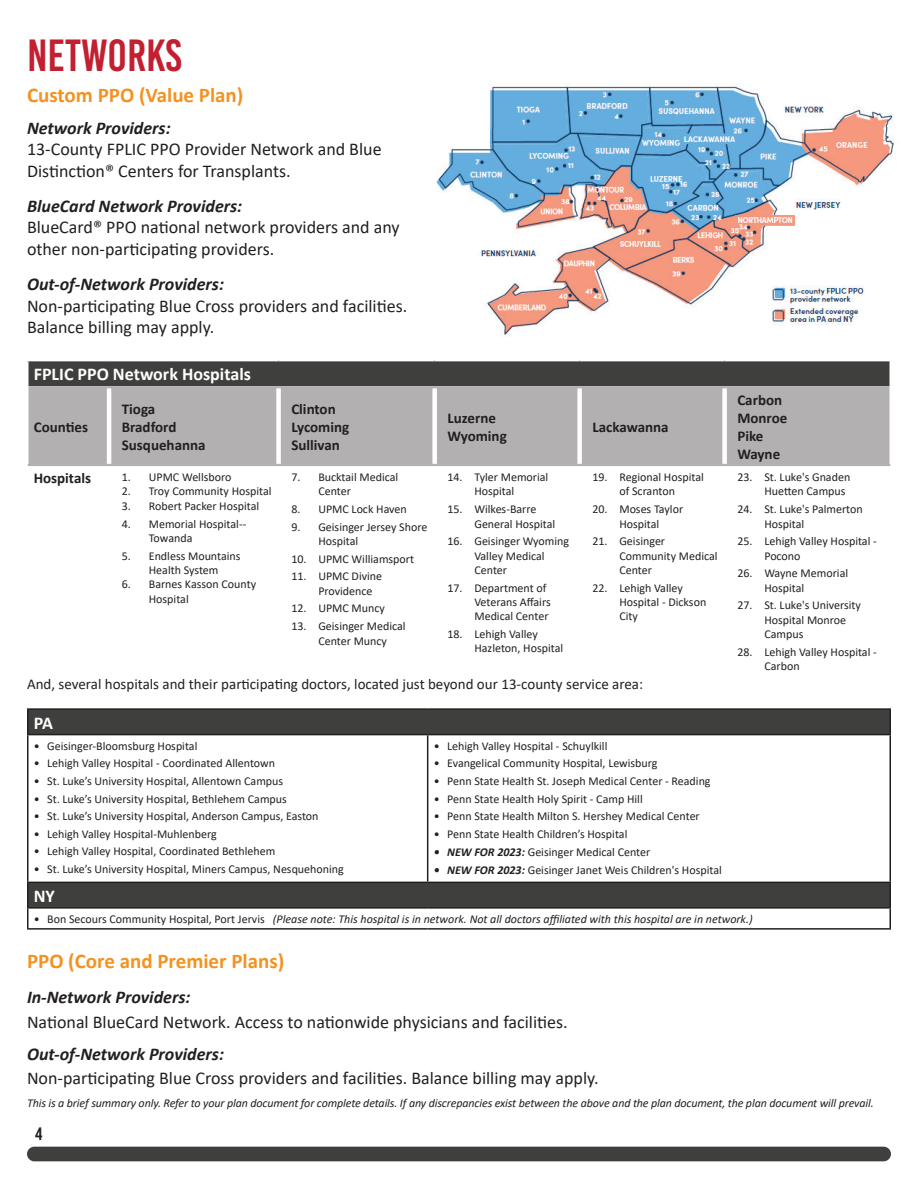
<style>
.page{position:relative;width:918px;height:1188px;background:#fff}
.page>*{position:absolute;margin:0;border:0;box-sizing:border-box;transform-origin:0 0}
.t1{font:45px "Bebas Kai";color:#c22030}
.t2{font:700 21px "Calibri";color:#f39221}
.t3{font:18px/21.6px "Calibri";color:#231f20}
.t4{font:italic 700 18px "Calibri";color:#231f20}
.t5{font:700 18px "Calibri";color:#fff}
.t6{font:18px "Bebas Kai";color:#231f20}
.t7{font:700 15px/18px "Calibri";color:#231f20}
.t8{font:15px "Calibri";color:#231f20}
.t9{font:12px/14.4px "Calibri";color:#231f20}
.t10{font:italic 12px "Calibri";letter-spacing:-.01em;color:#231f20}
.s1{font-weight:700;font-style:italic}
.s2{font-style:normal}
</style>
<div class="page">
<div style="left:27px;top:1147px;width:864px;height:14px;background:#3f403e;border-radius:7px"></div>
<div style="left:28px;top:361px;width:862px;height:25px;background:#3f403e"></div>
<div style="left:28px;top:386px;width:862px;height:80px;background:#b2b0b1"></div>
<hr style="left:107px;top:388px;width:4px;height:76px;background:#fff">
<div style="left:276px;top:388px;width:5px;height:76px;background:#fff"></div>
<div style="left:432px;top:388px;width:5px;height:76px;background:#fff"></div>
<div style="left:577px;top:388px;width:5px;height:76px;background:#fff"></div>
<div style="left:722px;top:388px;width:5px;height:76px;background:#fff"></div>
<svg style="left:28px;top:710px;width:862px;height:197px"></svg>
<hr style="left:27px;top:708px;width:401px;height:2px;background:#231f20">
<svg style="left:27px;top:710px;width:1px;height:24px"></svg>
<hr style="left:428px;top:708px;width:463px;height:2px;background:#231f20">
<svg style="left:890px;top:710px;width:1px;height:24px"></svg>
<hr style="left:27px;top:734px;width:401px;height:1px;background:#231f20">
<hr style="left:27px;top:735px;width:1px;height:147px;background:#231f20">
<hr style="left:428px;top:734px;width:463px;height:1px;background:#231f20">
<hr style="left:427px;top:735px;width:1px;height:147px;background:#231f20">
<hr style="left:890px;top:735px;width:1px;height:147px;background:#231f20">
<hr style="left:27px;top:882px;width:401px;height:1px;background:#231f20">
<hr style="left:428px;top:882px;width:463px;height:1px;background:#231f20">
<hr style="left:27px;top:907px;width:401px;height:2px;background:#231f20">
<svg style="left:27px;top:883px;width:1px;height:45px"></svg>
<hr style="left:428px;top:907px;width:463px;height:2px;background:#231f20">
<svg style="left:890px;top:883px;width:1px;height:45px"></svg>
<hr style="left:27px;top:928px;width:401px;height:2px;background:#231f20">
<hr style="left:428px;top:928px;width:463px;height:2px;background:#231f20">
<img style="left:436px;top:84px;width:458px;height:252px">
<h1 class="t1" style="left:27px;top:31px;width:156px">NETWORKS</h1>
<h2 class="t2" style="left:27px;top:81px;width:218px">Custom PPO (Value Plan)</h2>
<h3 class="t4" style="left:27px;top:115px;width:145px">Network Providers:</h3>
<h3 class="t3" style="left:27px;top:138px;width:356px">13-County FPLIC PPO Provider Network and Blue<br>Distinction® Centers for Transplants.</h3>
<h3 class="t4" style="left:27px;top:193px;width:217px">BlueCard Network Providers:</h3>
<h3 class="t3" style="left:27px;top:216px;width:374px">BlueCard® PPO national network providers and any other non-participating providers.</h3>
<h3 class="t4" style="left:27px;top:271px;width:199px">Out-of-Network Providers:</h3>
<h3 class="t3" style="left:27px;top:294px;width:382px">Non-participating Blue Cross providers and facilities.<br>Balance billing may apply.</h3>
<h3 class="t5" style="left:34px;top:361px;width:219px">FPLIC PPO Network Hospitals</h3>
<p class="t7" style="left:34px;top:418px;width:56px">Counties</p>
<p class="t7" style="left:122px;top:400px;width:85px">Tioga<br>Bradford<br>Susquehanna</p>
<p class="t7" style="left:291px;top:400px;width:59px">Clinton<br>Lycoming<br>Sullivan</p>
<p class="t7" style="left:447px;top:409px;width:61px">Luzerne<br>Wyoming</p>
<p class="t7" style="left:592px;top:418px;width:78px">Lackawanna</p>
<p class="t7" style="left:34px;top:469px;width:59px">Hospitals</p>
<p class="t9" style="left:122px;top:470px;width:111px">1. UPMC Wellsboro</p>
<p class="t9" style="left:122px;top:484px;width:151px">2. Troy Community Hospital</p>
<p class="t9" style="left:122px;top:498px;width:139px">3. Robert Packer Hospital</p>
<p class="t9" style="left:149px;top:516px;width:99px;text-indent:-27px">4. Memorial Hospital--<br>Towanda</p>
<p class="t9" style="left:122px;top:548px;width:120px;text-align:center">5. Endless Mountains<br>Health System</p>
<p class="t9" style="left:149px;top:577px;width:109px;text-indent:-27px">6. Barnes Kasson County<br>Hospital</p>
<p class="t9" style="left:318px;top:470px;width:81px;text-indent:-27px">7. Bucktail Medical<br>Center</p>
<p class="t9" style="left:291px;top:502px;width:117px">8. UPMC Lock Haven</p>
<p class="t9" style="left:318px;top:519px;width:111px;text-indent:-27px">9. Geisinger Jersey Shore<br>Hospital</p>
<p class="t9" style="left:291px;top:551px;width:124px">10. UPMC Williamsport</p>
<p class="t9" style="left:318px;top:569px;width:65px;text-indent:-27px">11. UPMC Divine<br>Providence</p>
<p class="t9" style="left:291px;top:601px;width:95px">12. UPMC Muncy</p>
<p class="t9" style="left:318px;top:619px;width:89px;text-indent:-27px">13. Geisinger Medical<br>Center Muncy</p>
<p class="t9" style="left:447px;top:470px;width:102px;text-align:center">14. Tyler Memorial<br>Hospital</p>
<p class="t9" style="left:474px;top:502px;width:82px;text-indent:-27px">15. Wilkes-Barre<br>General Hospital</p>
<p class="t9" style="left:474px;top:534px;width:96px;text-indent:-27px">16. Geisinger Wyoming<br>Valley Medical<br>Center</p>
<p class="t9" style="left:474px;top:580px;width:78px;text-indent:-27px">17. Department of<br>Veterans Affairs<br>Medical Center</p>
<p class="t9" style="left:474px;top:627px;width:90px;text-indent:-27px">18. Lehigh Valley<br>Hazleton, Hospital</p>
<p class="t9" style="left:592px;top:470px;width:113px;text-align:center">19. Regional Hospital of Scranton</p>
<p class="t9" style="left:592px;top:502px;width:92px;text-align:center">20. Moses Taylor<br>Hospital</p>
<p class="t9" style="left:619px;top:534px;width:100px;text-indent:-27px">21. Geisinger<br>Community Medical<br>Center</p>
<p class="t9" style="left:619px;top:580px;width:88px;text-indent:-27px">22. Lehigh Valley<br>Hospital - Dickson<br>City</p>
<p class="t8" style="left:27px;top:673px;width:618px">And, several hospitals and their participating doctors, located just beyond our 13-county service area:</p>
<h3 class="t5" style="left:34px;top:710px;width:21px">PA</h3>
<p class="t9" style="left:34px;top:738px;width:165px">• Geisinger-Bloomsburg Hospital</p>
<p class="t9" style="left:34px;top:756px;width:243px">• Lehigh Valley Hospital - Coordinated Allentown</p>
<p class="t9" style="left:34px;top:773px;width:251px">• St. Luke’s University Hospital, Allentown Campus</p>
<p class="t9" style="left:34px;top:791px;width:255px">• St. Luke’s University Hospital, Bethlehem Campus</p>
<p class="t9" style="left:34px;top:809px;width:286px">• St. Luke’s University Hospital, Anderson Campus, Easton</p>
<p class="t9" style="left:34px;top:826px;width:185px">• Lehigh Valley Hospital-Muhlenberg</p>
<p class="t9" style="left:34px;top:844px;width:243px">• Lehigh Valley Hospital, Coordinated Bethlehem</p>
<p class="t9" style="left:34px;top:862px;width:312px">• St. Luke’s University Hospital, Miners Campus, Nesquehoning</p>
<p class="t9" style="left:434px;top:738px;width:175px">• Lehigh Valley Hospital - Schuylkill</p>
<p class="t9" style="left:434px;top:756px;width:225px">• Evangelical Community Hospital, Lewisburg</p>
<p class="t9" style="left:434px;top:773px;width:278px">• Penn State Health St. Joseph Medical Center - Reading</p>
<p class="t9" style="left:434px;top:791px;width:211px">• Penn State Health Holy Spirit - Camp Hill</p>
<p class="t9" style="left:434px;top:809px;width:268px">• Penn State Health Milton S. Hershey Medical Center</p>
<p class="t9" style="left:434px;top:826px;width:195px">• Penn State Health Children’s Hospital</p>
<p class="t9" style="left:434px;top:844px;width:218px"><span class="s1">• NEW FOR 2023:</span> Geisinger Medical Center</p>
<p class="t9" style="left:434px;top:862px;width:290px"><span class="s1">• NEW FOR 2023:</span> Geisinger Janet Weis Children's Hospital</p>
<p class="t7" style="left:737px;top:391px;width:51px">Carbon<br>Monroe<br>Pike<br>Wayne</p>
<p class="t9" style="left:764px;top:470px;width:87px;text-indent:-27px">23. St. Luke's Gnaden<br>Huetten Campus</p>
<p class="t9" style="left:764px;top:502px;width:100px;text-indent:-27px">24. St. Luke's Palmerton<br>Hospital</p>
<p class="t9" style="left:764px;top:534px;width:114px;text-indent:-27px">25. Lehigh Valley Hospital -<br>Pocono</p>
<p class="t9" style="left:764px;top:566px;width:85px;text-indent:-27px">26. Wayne Memorial<br>Hospital</p>
<p class="t9" style="left:764px;top:598px;width:98px;text-indent:-27px">27. St. Luke's University<br>Hospital Monroe<br>Campus</p>
<p class="t9" style="left:764px;top:644px;width:114px;text-indent:-27px">28. Lehigh Valley Hospital -<br>Carbon</p>
<h3 class="t5" style="left:34px;top:883px;width:23px">NY</h3>
<p class="t10" style="left:34px;top:911px;width:721px"><span class="s2">• Bon Secours Community Hospital, Port Jervis</span> (Please note: This hospital is in network. Not all doctors affiliated with this hospital are in network.)</p>
<h2 class="t2" style="left:27px;top:947px;width:259px">PPO (Core and Premier Plans)</h2>
<h3 class="t4" style="left:27px;top:985px;width:165px">In-Network Providers:</h3>
<h3 class="t3" style="left:27px;top:1011px;width:542px">National BlueCard Network. Access to nationwide physicians and facilities.</h3>
<h3 class="t4" style="left:27px;top:1041px;width:199px">Out-of-Network Providers:</h3>
<h3 class="t3" style="left:27px;top:1067px;width:573px">Non-participating Blue Cross providers and facilities. Balance billing may apply.</h3>
<p class="t10" style="left:27px;top:1095px;width:848px">This is a brief summary only. Refer to your plan document for complete details. If any discrepancies exist between the above and the plan document, the plan document will prevail.</p>
<h3 class="t6" style="left:35px;top:1124px;width:9px">4</h3>
</div>
